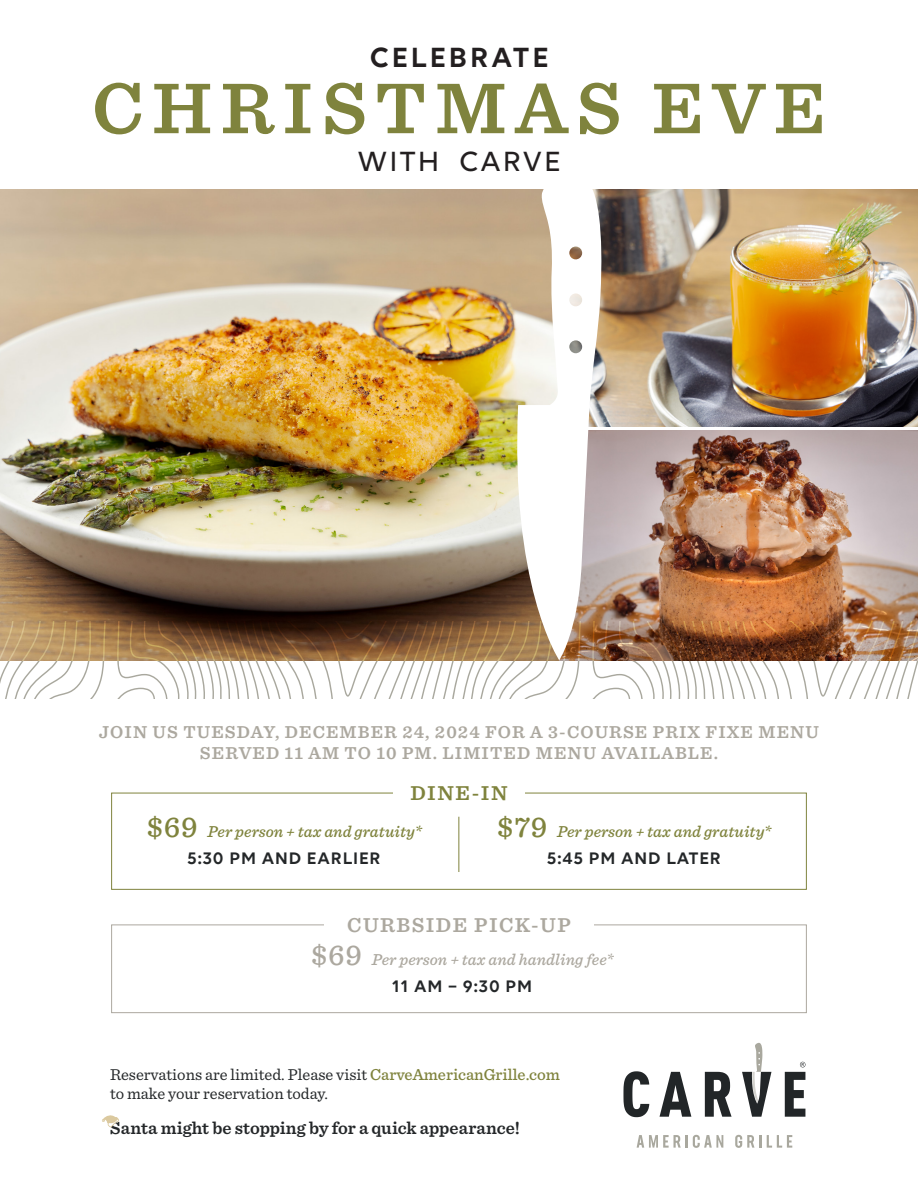
<style>
.page{position:relative;width:918px;height:1188px;background:#fff}
.page>*{position:absolute;margin:0;border:0;box-sizing:border-box;transform-origin:0 0}
.t1{font:600 75px "Sentinel";letter-spacing:.115em;color:#7f833d}
.t2{font:600 30px "Volte";letter-spacing:.105em;color:#231f20}
.t3{font:500 30px "Volte";letter-spacing:.07em;color:#231f20}
.t4{font:600 21px "Sentinel";letter-spacing:.07em;color:#aca89f}
.t5{font:600 21px "Sentinel";letter-spacing:.07em;color:#7f833d}
.t6{font:600 18px/21px "Sentinel";letter-spacing:.06em;color:#aca89f;text-align:center}
.Item_List{font:600 18px "Sentinel";color:#242729}
.t7{font:600 18px "Volte";letter-spacing:.05em;color:#242729}
.t8{font:16.5px/19.5px "Sentinel";color:#242729}
.t9{font:italic 500 16.5px "Sentinel";color:#7f833d}
.t10{font:italic 500 16.5px "Sentinel";color:#aca89f}
.s1{font-style:normal;font-size:30px}
.s2{font-weight:500;color:#7f833d}
</style>
<div class="page">
<img style="left:0;top:189px;width:510px;height:432px">
<img style="left:602px;top:189px;width:316px;height:238px">
<img style="left:602px;top:431px;width:316px;height:190px">
<svg style="left:510px;top:189px;width:92px;height:432px"></svg>
<img style="left:0;top:621px;width:918px;height:78px">
<svg style="left:705px;top:1072px;width:27px;height:45px"></svg>
<svg style="left:623px;top:1071px;width:26px;height:46px"></svg>
<svg style="left:742px;top:1043px;width:29px;height:74px"></svg>
<svg style="left:660px;top:1072px;width:31px;height:45px"></svg>
<svg style="left:637px;top:1135px;width:86px;height:13px"></svg>
<svg style="left:735px;top:1135px;width:57px;height:13px"></svg>
<svg style="left:785px;top:1062px;width:20px;height:55px"></svg>
<div style="left:111px;top:793px;width:696px;height:97px;border:1px solid #7f833d"></div>
<div style="left:111px;top:925px;width:696px;height:88px;border:1px solid #aca89f"></div>
<div style="left:393px;top:783px;width:132px;height:19px;background:#fff"></div>
<div style="left:324px;top:915px;width:270px;height:22px;background:#fff"></div>
<hr style="left:458px;top:817px;width:1px;height:55px;background:#7f833d">
<svg style="left:102px;top:1115px;width:17px;height:12px"></svg>
<p class="t2" style="left:370px;top:40px;width:180px">CELEBRATE</p>
<p class="t1" style="left:92px;top:50px;width:735px">CHRISTMAS EVE</p>
<p class="t3" style="left:358px;top:144px;width:204px">WITH CARVE</p>
<p class="t6" style="left:99px;top:721px;width:722px">JOIN US TUESDAY, DECEMBER 24, 2024 FOR A 3-COURSE PRIX FIXE MENU<br>SERVED 11 AM TO 10 PM. LIMITED MENU AVAILABLE.</p>
<p class="t5" style="left:410px;top:777px;width:99px">DINE-IN</p>
<p class="t9" style="left:147px;top:818px;width:276px"><span class="s1">$69</span> Per person + tax and gratuity*</p>
<p class="t7" style="left:187px;top:847px;width:195px">5:30 PM AND EARLIER</p>
<p class="t9" style="left:497px;top:818px;width:275px"><span class="s1">$79</span> Per person + tax and gratuity*</p>
<p class="t7" style="left:547px;top:847px;width:175px">5:45 PM AND LATER</p>
<p class="t4" style="left:347px;top:908px;width:225px">CURBSIDE PICK-UP</p>
<p class="t10" style="left:311px;top:947px;width:304px"><span class="s1">$69</span> Per person + tax and handling fee*</p>
<p class="t7" style="left:392px;top:975px;width:142px">11 AM – 9:30 PM</p>
<p class="t8" style="left:110px;top:1064px;width:452px">Reservations are limited. Please visit <span class="s2">CarveAmericanGrille.com </span>to make your reservation today.</p>
<p class="Item_List" style="left:110px;top:1114px;width:412px">Santa might be stopping by for a quick appearance!</p>
</div>
